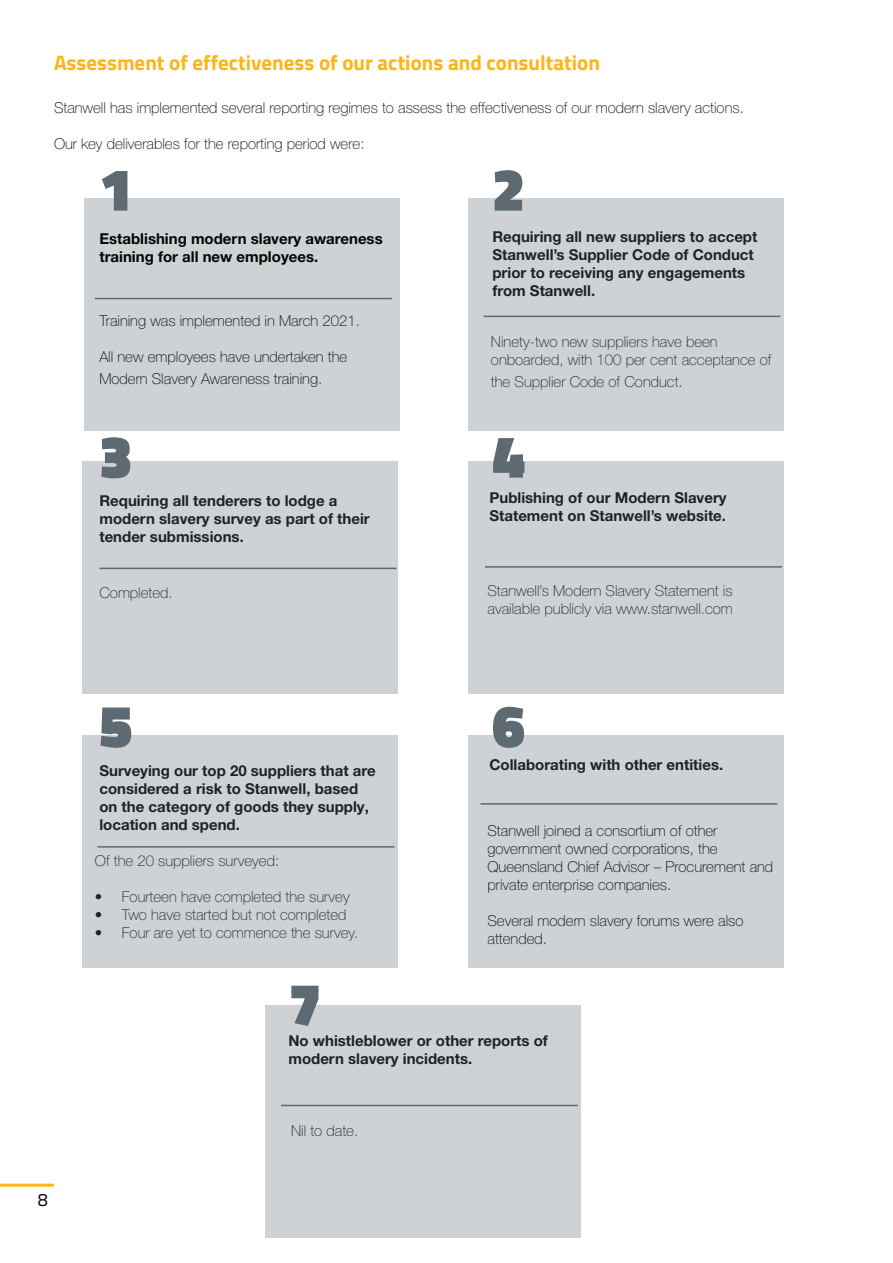
<style>
.page{position:relative;width:893px;height:1263px;background:#fff}
.page>*{position:absolute;margin:0;border:0;box-sizing:border-box;transform-origin:0 0}
.t1{font:900 60px "Titillium";color:#5d6a71}
.t2{font:700 21px "Titillium";color:#fbb517}
.t3{font:18px "Titillium";color:#040503}
.t4{font:100 15px/18px "Helvetica Neue LT Pro";color:#040503}
.t5{font:700 15px/18px "Helvetica Neue LT Pro";color:#040503}
</style>
<div class="page">
<hr style="left:0;top:1184px;width:54px;height:3px;background:#fbb517">
<div style="left:84px;top:199px;width:315px;height:232px;background:#ced2d4"></div>
<hr style="left:95px;top:298px;width:297px;height:1px;background:#5d6a71">
<div style="left:468px;top:199px;width:315px;height:232px;background:#ced2d4"></div>
<hr style="left:483px;top:316px;width:297px;height:1px;background:#5d6a71">
<div style="left:83px;top:461px;width:315px;height:233px;background:#ced2d4"></div>
<div style="left:468px;top:736px;width:315px;height:232px;background:#ced2d4"></div>
<div style="left:83px;top:736px;width:315px;height:232px;background:#ced2d4"></div>
<div style="left:468px;top:461px;width:315px;height:233px;background:#ced2d4"></div>
<div style="left:266px;top:1006px;width:315px;height:232px;background:#ced2d4"></div>
<hr style="left:99px;top:568px;width:297px;height:1px;background:#5d6a71">
<hr style="left:485px;top:566px;width:297px;height:2px;background:#5d6a71">
<hr style="left:98px;top:846px;width:296px;height:2px;background:#5d6a71">
<hr style="left:480px;top:803px;width:297px;height:2px;background:#5d6a71">
<hr style="left:281px;top:1105px;width:297px;height:1px;background:#5d6a71">
<h2 class="t2" style="left:54px;top:46px;width:547px">Assessment of effectiveness of our actions and consultation</h2>
<p class="t4" style="left:54px;top:98px;width:691px">Stanwell has implemented several reporting regimes to assess the effectiveness of our modern slavery actions.</p>
<p class="t4" style="left:54px;top:134px;width:312px">Our key deliverables for the reporting period were:</p>
<h1 class="t1" style="left:99px;top:146px;width:34px">1</h1>
<h1 class="t1" style="left:492px;top:146px;width:34px">2</h1>
<p class="t5" style="left:99px;top:229px;width:285px">Establishing modern slavery awareness training for all new employees.</p>
<p class="t4" style="left:99px;top:312px;width:262px">Training was implemented in March 2021.</p>
<p class="t4" style="left:99px;top:346px;width:249px;line-height:21.6px">All new employees have undertaken the<br>Modern Slavery Awareness training.</p>
<h1 class="t1" style="left:99px;top:413px;width:34px">3</h1>
<p class="t5" style="left:99px;top:492px;width:272px">Requiring all tenderers to lodge a modern slavery survey as part of their tender submissions.</p>
<p class="t4" style="left:99px;top:584px;width:75px">Completed.</p>
<h1 class="t1" style="left:99px;top:682px;width:34px">5</h1>
<p class="t5" style="left:99px;top:761px;width:278px">Surveying our top 20 suppliers that are considered a risk to Stanwell, based on the category of goods they supply, location and spend.</p>
<p class="t4" style="left:95px;top:852px;width:186px">Of the 20 suppliers surveyed:</p>
<p class="t4" style="left:95px;top:888px;width:256px">• Fourteen have completed the survey</p>
<p class="t4" style="left:95px;top:906px;width:253px">• Two have started but not completed</p>
<p class="t4" style="left:95px;top:924px;width:265px">• Four are yet to commence the survey.</p>
<h1 class="t1" style="left:288px;top:960px;width:34px">7</h1>
<p class="t5" style="left:492px;top:227px;width:266px">Requiring all new suppliers to accept<br>Stanwell’s Supplier Code of Conduct prior to receiving any engagements from Stanwell.</p>
<p class="t4" style="left:491px;top:333px;width:282px">Ninety-two new suppliers have been onboarded, with 100 per cent acceptance of</p>
<p class="t4" style="left:491px;top:372px;width:193px">the Supplier Code of Conduct.</p>
<h1 class="t1" style="left:492px;top:413px;width:34px">4</h1>
<p class="t5" style="left:489px;top:489px;width:239px">Publishing of our Modern Slavery<br>Statement on Stanwell’s website.</p>
<p class="t4" style="left:488px;top:581px;width:247px">Stanwell’s Modern Slavery Statement is available publicly via www.stanwell.com</p>
<h1 class="t1" style="left:492px;top:682px;width:34px">6</h1>
<p class="t5" style="left:489px;top:756px;width:235px">Collaborating with other entities.</p>
<p class="t4" style="left:488px;top:822px;width:287px">Stanwell joined a consortium of other government owned corporations, the Queensland Chief Advisor – Procurement and private enterprise companies.</p>
<p class="t4" style="left:488px;top:912px;width:257px">Several modern slavery forums were also attended.</p>
<p class="t5" style="left:288px;top:1031px;width:261px">No whistleblower or other reports of modern slavery incidents.</p>
<p class="t3" style="left:38px;top:1186px;width:12px">8</p>
<p class="t4" style="left:291px;top:1121px;width:69px">Nil to date.</p>
</div>
